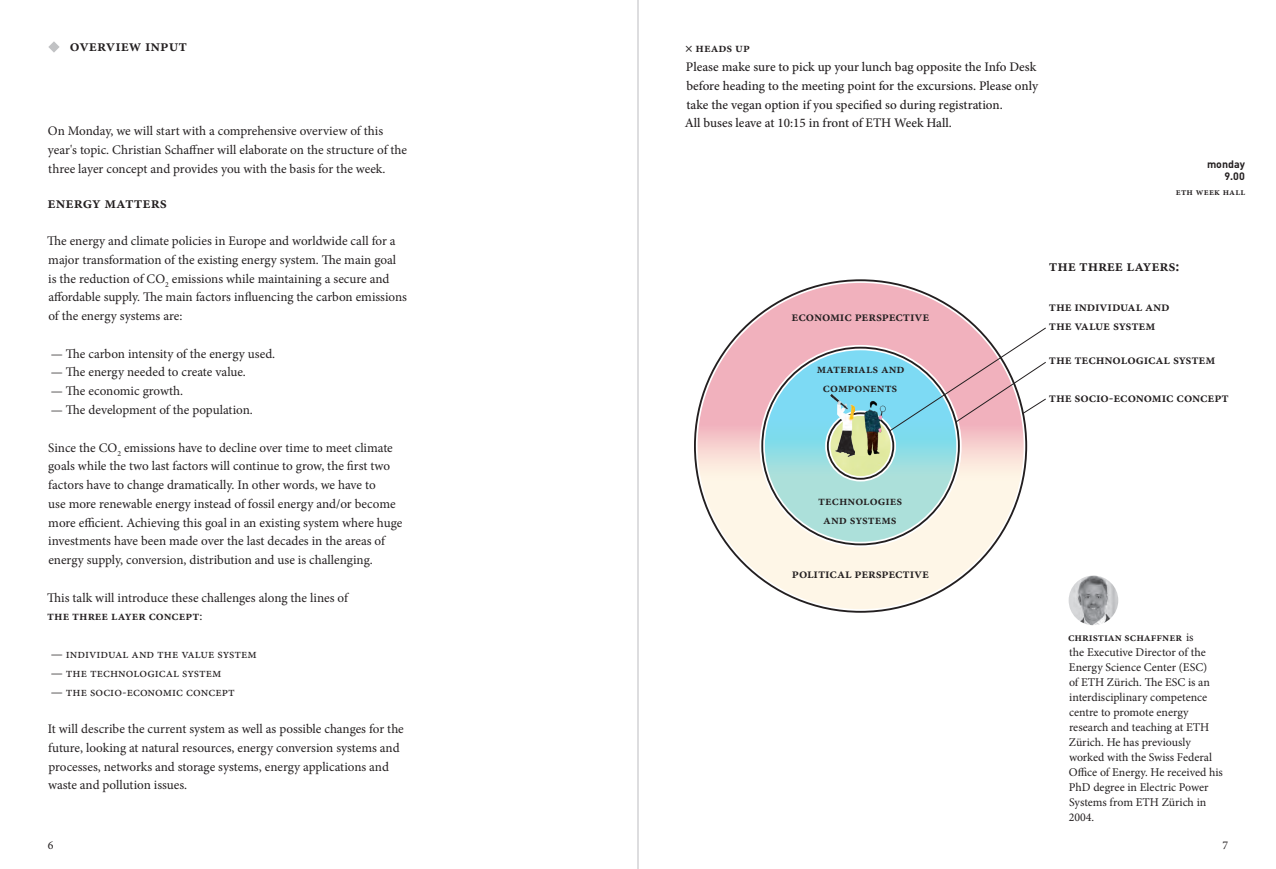
<style>
.page{position:relative;width:1276px;height:869px;background:#fff}
.page>*{position:absolute;margin:0;border:0;box-sizing:border-box;transform-origin:0 0}
.CVs{font:600 16.25px "Minion Pro";color:#231f20}
.CVs-2{font:600 13.75px/18.8px "Minion Pro";letter-spacing:-.01em;color:#231f20}
.SmallType{font:13.12px/18.8px "Minion Pro";color:#231f20}
.SmallType-2{font:500 13.12px/18.8px "Minion Pro";color:#231f20}
.CVs-3{font:600 13.12px/18.8px "Minion Pro";color:#231f20;text-align:center}
.SmallType-3{font:600 13.12px "Minion Pro";color:#231f20}
.CVs-4{font:11.88px/15px "Minion Pro";color:#231f20}
.Inline{font:700 10.62px "DIN Pro";color:#231f20}
.Inline-2{font:600 10px "Minion Pro";letter-spacing:.02em;color:#231f20}
.s1{font-weight:600}
.s2{font-weight:600;color:#fff}
</style>
<div class="page">
<svg style="left:48px;top:41px;width:12px;height:12px"></svg>
<img style="left:1068px;top:575px;width:50px;height:50px;border-radius:25px">
<svg style="left:697px;top:283px;width:326px;height:326px;background:#f8d9d5"></svg>
<svg style="left:759px;top:345px;width:202px;height:202px"></svg>
<svg style="left:765px;top:350px;width:191px;height:191px;background:#96dde4"></svg>
<svg style="left:825px;top:410px;width:71px;height:71px"></svg>
<img style="left:830px;top:415px;width:60px;height:61px;border-radius:30px">
<div style="left:827px;top:412px;width:67px;height:67px;border:2px solid #231f20;border-radius:50%"></div>
<img style="left:861px;top:399px;width:26px;height:57px">
<img style="left:831px;top:394px;width:23px;height:62px">
<svg style="left:888px;top:326px;width:158px;height:106px"></svg>
<hr style="left:638px;top:0;width:1px;height:868px;background:#bcbdc0">
<p class="CVs" style="left:70px;top:34px;width:119px">overview input</p>
<p class="SmallType" style="left:48px;top:121px;width:361px">On Monday, we will start with a comprehensive overview of this year's topic. Christian Schaffner will elaborate on the structure of the three layer concept and provides you with the basis for the week.</p>
<p class="CVs" style="left:48px;top:191px;width:121px">energy matters</p>
<p class="SmallType" style="left:47px;top:231px;width:361px">The energy and climate policies in Europe and worldwide call for a major transformation of the existing energy system. The main goal<br>is the reduction of CO<sub>2</sub> emissions while maintaining a secure and affordable supply. The main factors influencing the carbon emissions of the energy systems are:</p>
<p class="SmallType" style="left:51px;top:344px;width:226px">— The carbon intensity of the energy used.</p>
<p class="SmallType" style="left:51px;top:363px;width:197px">— The energy needed to create value.</p>
<p class="SmallType" style="left:51px;top:381px;width:134px">— The economic growth.</p>
<p class="SmallType" style="left:51px;top:400px;width:204px">— The development of the population.</p>
<p class="SmallType" style="left:48px;top:438px;width:355px">Since the CO<sub>2</sub> emissions have to decline over time to meet climate goals while the two last factors will continue to grow, the first two factors have to change dramatically. In other words, we have to<br>use more renewable energy instead of fossil energy and/or become more efficient. Achieving this goal in an existing system where huge investments have been made over the last decades in the areas of energy supply, conversion, distribution and use is challenging.</p>
<p class="SmallType" style="left:47px;top:588px;width:302px">This talk will introduce these challenges along the lines of <span class="s1">the three layer concept</span>:</p>
<p class="SmallType" style="left:51px;top:644px;width:208px">— individual and the value system</p>
<p class="SmallType" style="left:51px;top:663px;width:172px">— the technological system</p>
<p class="SmallType" style="left:51px;top:681px;width:186px">— the socio-economic concept</p>
<p class="SmallType" style="left:48px;top:719px;width:357px">It will describe the current system as well as possible changes for the future, looking at natural resources, energy conversion systems and processes, networks and storage systems, energy applications and waste and pollution issues.</p>
<p class="SmallType-3" style="left:685px;top:39px;width:66px">× heads up</p>
<p class="SmallType-2" style="left:686px;top:57px;width:354px">Please make sure to pick up your lunch bag opposite the Info Desk before heading to the meeting point for the excursions. Please only take the vegan option if you specified so during registration.</p>
<p class="SmallType-2" style="left:684px;top:114px;width:269px">All buses leave at 10:15 in front of ETH Week Hall.</p>
<p class="Inline" style="left:1207px;top:155px;width:39px">monday</p>
<p class="Inline" style="left:1224px;top:168px;width:22px">9.00</p>
<p class="Inline-2" style="left:1176px;top:185px;width:71px">eth week hall</p>
<p class="CVs-2" style="left:791px;top:307px;width:139px">economic perspective</p>
<p class="CVs-3" style="left:816px;top:359px;width:89px">materials and components</p>
<p class="CVs" style="left:1049px;top:254px;width:132px">the three layers:</p>
<p class="CVs-2" style="left:1049px;top:297px;width:122px">the individual and the value system</p>
<p class="CVs-2" style="left:1049px;top:350px;width:168px">the technological system</p>
<p class="CVs-2" style="left:1049px;top:388px;width:181px">the socio-economic concept</p>
<p class="CVs-3" style="left:818px;top:491px;width:86px">technologies and systems</p>
<p class="CVs-2" style="left:792px;top:564px;width:139px">political perspective</p>
<p class="CVs-4" style="left:1068px;top:629px;width:156px"><span class="s1">christian schaffner</span><span class="s2">/</span>is<br>the Executive Director of the<br>Energy Science Center (ESC)<br>of ETH Zürich. The ESC is an interdisciplinary competence centre to promote energy research and teaching at ETH<br>Zürich. He has previously worked with the Swiss Federal<br>Office of Energy. He received his<br>PhD degree in Electric Power<br>Systems from ETH Zürich in<br>2004.</p>
<p class="CVs-4" style="left:48px;top:837px;width:7px">6</p>
<p class="CVs-4" style="left:1222px;top:837px;width:7px">7</p>
</div>
